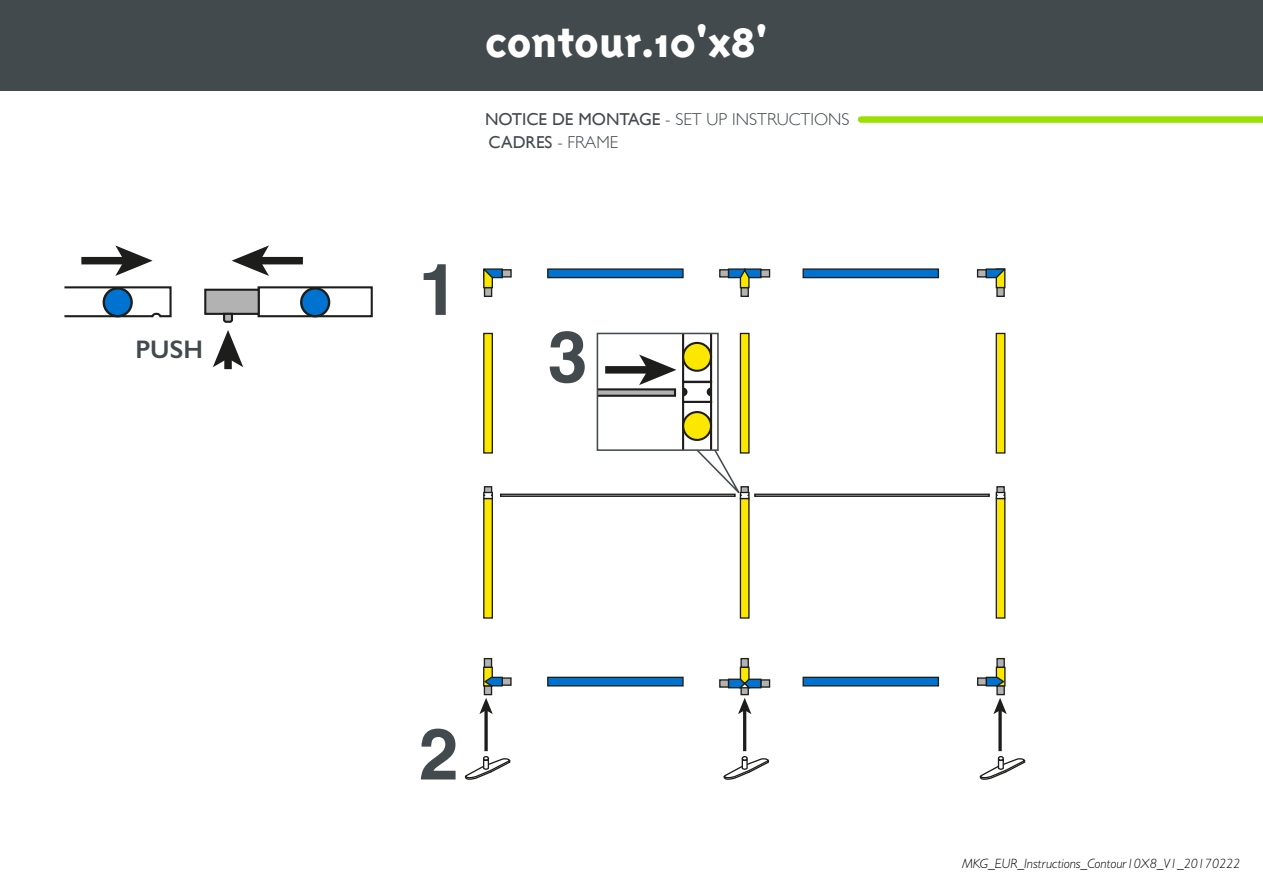
<style>
.page{position:relative;width:1263px;height:893px;background:#fff}
.page>*{position:absolute;margin:0;border:0;box-sizing:border-box;transform-origin:0 0}
.t1{font:700 71.55px "Helvetica";color:#434a4e}
.t2{font:800 47.1px "Triplex Sans";color:#fff}
.t3{font:600 25.5px "Gill Sans";color:#434a4e}
.t4{font:300 17.25px/23.2px "Gill Sans";color:#434a4e}
.t5{font:italic 300 13.5px "Gill Sans MT Pro";color:#000}
.s1{font-weight:400}
</style>
<div class="page">
<div style="left:0;top:0;width:1263px;height:90px;background:#434a4e"></div>
<div style="left:861px;top:117px;width:402px;height:6px;background:#9be000"></div>
<div style="left:740px;top:333px;width:10px;height:120px;background:#fbe700;border:1px solid #1d1d1b"></div>
<svg style="left:484px;top:486px;width:8px;height:6px"></svg>
<div style="left:483px;top:498px;width:10px;height:121px;background:#fbe700;border:1px solid #1d1d1b"></div>
<svg style="left:483px;top:492px;width:10px;height:7px"></svg>
<div style="left:483px;top:333px;width:10px;height:120px;background:#fbe700;border:1px solid #1d1d1b"></div>
<div style="left:547px;top:677px;width:137px;height:9px;background:#0072cf;border:1px solid #1d1d1b"></div>
<div style="left:547px;top:268px;width:137px;height:10px;background:#0072cf;border:1px solid #1d1d1b"></div>
<div style="left:740px;top:658px;width:9px;height:10px;background:#b2b2b2;border:1px solid #1d1d1b"></div>
<div style="left:740px;top:685px;width:9px;height:10px;background:#b2b2b2;border:1px solid #1d1d1b"></div>
<div style="left:760px;top:679px;width:10px;height:9px;background:#b2b2b2;border:1px solid #1d1d1b"></div>
<div style="left:719px;top:679px;width:10px;height:9px;background:#b2b2b2;border:1px solid #1d1d1b"></div>
<svg style="left:727px;top:666px;width:35px;height:23px"></svg>
<div style="left:719px;top:269px;width:10px;height:8px;background:#b2b2b2;border:1px solid #1d1d1b"></div>
<div style="left:728px;top:268px;width:17px;height:10px;background:#0072cf;border:1px solid #1d1d1b"></div>
<div style="left:744px;top:268px;width:17px;height:10px;background:#0072cf;border:1px solid #1d1d1b"></div>
<div style="left:760px;top:269px;width:10px;height:8px;background:#b2b2b2;border:1px solid #1d1d1b"></div>
<div style="left:740px;top:287px;width:9px;height:10px;background:#b2b2b2;border:1px solid #1d1d1b"></div>
<svg style="left:739px;top:268px;width:11px;height:21px"></svg>
<div style="left:483px;top:268px;width:20px;height:10px;background:#0072cf;border:1px solid #1d1d1b"></div>
<div style="left:502px;top:269px;width:10px;height:8px;background:#b2b2b2;border:1px solid #1d1d1b"></div>
<div style="left:484px;top:287px;width:8px;height:10px;background:#b2b2b2;border:1px solid #1d1d1b"></div>
<svg style="left:483px;top:268px;width:11px;height:21px"></svg>
<svg style="left:723px;top:756px;width:47px;height:24px"></svg>
<svg style="left:464px;top:756px;width:47px;height:24px"></svg>
<div style="left:484px;top:658px;width:8px;height:10px;background:#b2b2b2;border:1px solid #1d1d1b"></div>
<div style="left:484px;top:685px;width:8px;height:10px;background:#b2b2b2;border:1px solid #1d1d1b"></div>
<div style="left:483px;top:667px;width:10px;height:19px;background:#fbe700;border:1px solid #1d1d1b"></div>
<div style="left:502px;top:677px;width:10px;height:9px;background:#b2b2b2;border:1px solid #1d1d1b"></div>
<svg style="left:483px;top:676px;width:20px;height:12px"></svg>
<div style="left:996px;top:333px;width:9px;height:120px;background:#fbe700;border:1px solid #1d1d1b"></div>
<svg style="left:500px;top:493px;width:195px;height:4px"></svg>
<svg style="left:754px;top:493px;width:236px;height:4px"></svg>
<div style="left:802px;top:677px;width:137px;height:9px;background:#0072cf;border:1px solid #1d1d1b"></div>
<div style="left:802px;top:268px;width:137px;height:10px;background:#0072cf;border:1px solid #1d1d1b"></div>
<svg style="left:979px;top:756px;width:47px;height:24px"></svg>
<svg style="left:484px;top:714px;width:4px;height:37px"></svg>
<svg style="left:479px;top:698px;width:14px;height:16px"></svg>
<hr style="left:743px;top:709px;width:3px;height:42px;background:#1d1d1b">
<svg style="left:738px;top:698px;width:13px;height:16px"></svg>
<svg style="left:998px;top:714px;width:4px;height:37px"></svg>
<svg style="left:993px;top:698px;width:14px;height:16px"></svg>
<div style="left:996px;top:268px;width:9px;height:20px;background:#fbe700;border:1px solid #1d1d1b"></div>
<div style="left:996px;top:287px;width:9px;height:10px;background:#b2b2b2;border:1px solid #1d1d1b"></div>
<div style="left:977px;top:269px;width:10px;height:8px;background:#b2b2b2;border:1px solid #1d1d1b"></div>
<svg style="left:985px;top:268px;width:21px;height:11px"></svg>
<div style="left:996px;top:658px;width:9px;height:10px;background:#b2b2b2;border:1px solid #1d1d1b"></div>
<div style="left:996px;top:685px;width:9px;height:10px;background:#b2b2b2;border:1px solid #1d1d1b"></div>
<div style="left:996px;top:667px;width:9px;height:19px;background:#fbe700;border:1px solid #1d1d1b"></div>
<div style="left:977px;top:677px;width:10px;height:9px;background:#b2b2b2;border:1px solid #1d1d1b"></div>
<svg style="left:985px;top:676px;width:21px;height:12px"></svg>
<div style="left:740px;top:498px;width:10px;height:121px;background:#fbe700;border:1px solid #1d1d1b"></div>
<svg style="left:996px;top:486px;width:9px;height:6px"></svg>
<div style="left:996px;top:498px;width:9px;height:121px;background:#fbe700;border:1px solid #1d1d1b"></div>
<div style="left:996px;top:492px;width:9px;height:7px;background:#fff;border:1px solid #1d1d1b"></div>
<div style="left:682px;top:401px;width:30px;height:50px;background:#fff;border:2px solid #1d1d1b"></div>
<div style="left:682px;top:332px;width:30px;height:51px;background:#fff;border:2px solid #1d1d1b"></div>
<div style="left:682px;top:381px;width:30px;height:22px;background:#fff;border:2px solid #1d1d1b"></div>
<svg style="left:683px;top:387px;width:4px;height:9px"></svg>
<svg style="left:707px;top:387px;width:4px;height:9px"></svg>
<div style="left:596px;top:388px;width:80px;height:9px;background:#b2b2b2;border:2px solid #1d1d1b"></div>
<div style="left:605px;top:366px;width:45px;height:8px;background:#1d1d1b"></div>
<svg style="left:639px;top:355px;width:37px;height:30px"></svg>
<div style="left:597px;top:333px;width:122px;height:118px;border:2px solid #434a4e"></div>
<svg style="left:695px;top:448px;width:54px;height:54px"></svg>
<div style="left:683px;top:343px;width:28px;height:28px;background:#fbe700;border-radius:50%"></div>
<div style="left:682px;top:342px;width:30px;height:30px;border:2px solid #1d1d1b;border-radius:50%"></div>
<div style="left:683px;top:412px;width:28px;height:28px;background:#fbe700;border-radius:50%"></div>
<div style="left:682px;top:411px;width:30px;height:30px;border:2px solid #1d1d1b;border-radius:50%"></div>
<div style="left:224px;top:356px;width:8px;height:13px;background:#1d1d1b"></div>
<svg style="left:213px;top:330px;width:30px;height:37px"></svg>
<div style="left:258px;top:257px;width:45px;height:7px;background:#1d1d1b"></div>
<svg style="left:232px;top:245px;width:37px;height:31px"></svg>
<div style="left:81px;top:257px;width:45px;height:7px;background:#1d1d1b"></div>
<svg style="left:115px;top:245px;width:38px;height:31px"></svg>
<div style="left:258px;top:286px;width:115px;height:31px;background:#fff;border:2px solid #1d1d1b"></div>
<div style="left:204px;top:289px;width:56px;height:26px;background:#b2b2b2;border:2px solid #1d1d1b"></div>
<svg style="left:222px;top:312px;width:12px;height:11px"></svg>
<svg style="left:64px;top:286px;width:108px;height:32px"></svg>
<div style="left:104px;top:288px;width:28px;height:28px;background:#0072cf;border-radius:50%"></div>
<div style="left:103px;top:287px;width:30px;height:30px;border:2px solid #1d1d1b;border-radius:50%"></div>
<div style="left:301px;top:288px;width:28px;height:28px;background:#0072cf;border-radius:50%"></div>
<div style="left:300px;top:287px;width:30px;height:30px;border:2px solid #1d1d1b;border-radius:50%"></div>
<h3 class="t3" style="left:135px;top:334px;width:69px">PUSH</h3>
<h2 class="t2" style="left:485px;top:16px;width:284px">contour.10'x8'</h2>
<p class="t4" style="left:485px;top:107px;width:366px"><span class="s1">NOTICE DE MONTAGE</span> - SET UP INSTRUCTIONS<br><span class="s1">CADRES</span> - FRAME</p>
<h1 class="t1" style="left:419px;top:232px;width:41px">1</h1>
<h1 class="t1" style="left:548px;top:299px;width:41px">3</h1>
<h1 class="t1" style="left:419px;top:696px;width:41px">2</h1>
<p class="t5" style="left:962px;top:855px;width:280px">MKG_EUR_Instructions_Contour10X8_V1_20170222</p>
</div>
